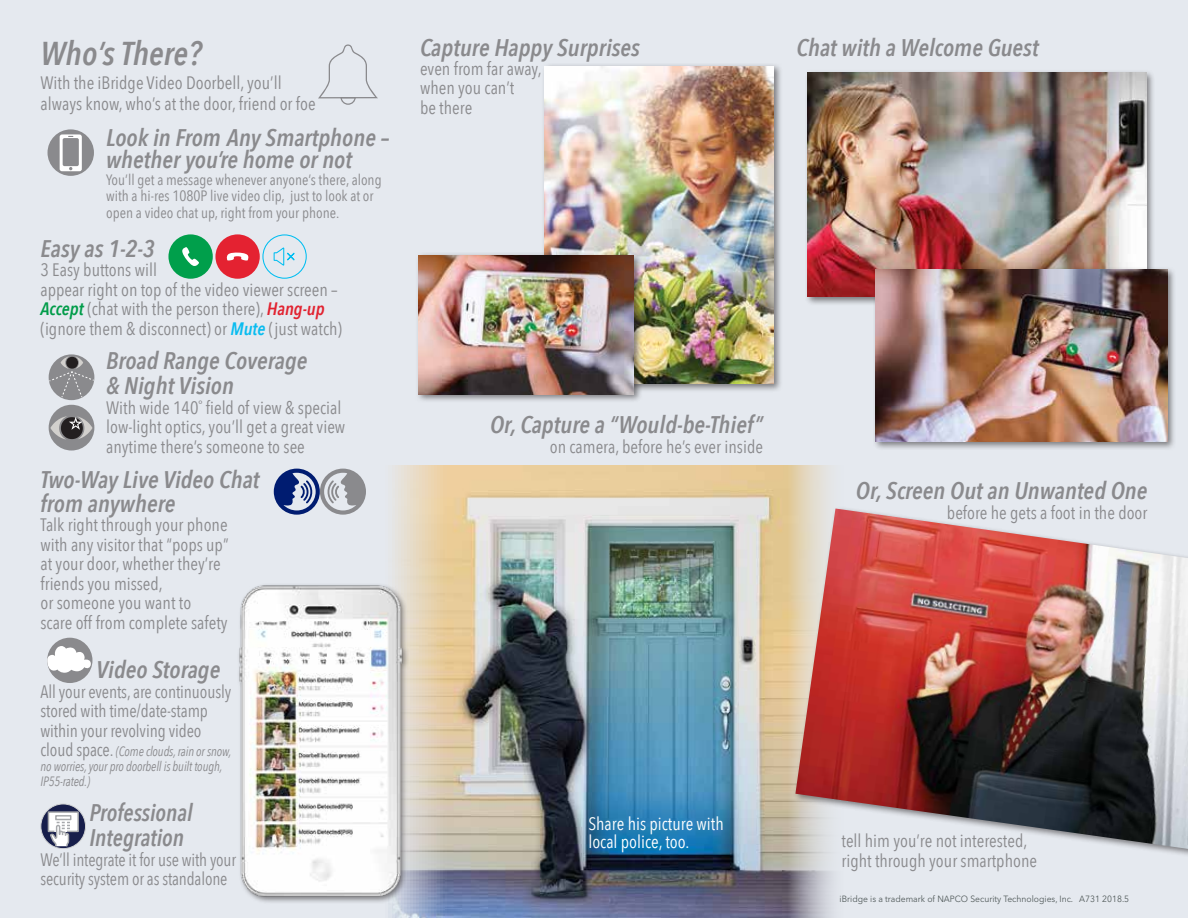
<style>
.page{position:relative;width:1188px;height:918px;background:#e5e9ef}
.page>*{position:absolute;margin:0;border:0;box-sizing:border-box;transform-origin:0 0}
.t1{font:italic 600 33px "Avenir Next Condensed";color:#8a8a8d}
.t2{font:italic 600 24px/24px "Avenir Next Condensed";color:#8a8a8d}
.t3{font:italic 600 24px/25.5px "Avenir Next Condensed";color:#8a8a8d;scale:.95 1}
.t4{font:18px/19.5px "Avenir Next Condensed";color:#8a8a8d}
.t5{font:18px/19.5px "Avenir Next Condensed";color:#8a8a8d;scale:.96 1}
.t6{font:18px/19.5px "Avenir Next Condensed";color:#8a8a8d;scale:.95 1}
.t7{font:18px/18px "Avenir Next Condensed";color:#fff}
.t8{font:15px/16.5px "Avenir Next Condensed";color:#8a8a8d}
.t9{font:italic 13.5px/15px "Avenir Next Condensed";letter-spacing:-.01em;color:#8a8a8d;scale:.93 1}
.t10{font:9px "Avenir Next LT Pro";color:#4f5858;scale:.95 1}
.s1{font-weight:600;font-style:italic;color:#009c49}
.s2{font-weight:600;font-style:italic;color:#e12230}
.s3{font-weight:600;font-style:italic;color:#09bcef}
.s4{font-style:normal;font-size:18px}
</style>
<div class="page">
<div style="left:541px;top:63px;width:242px;height:330px;background:#231f20;opacity:.55"></div>
<img style="left:544px;top:66px;width:230px;height:318px">
<div style="left:415px;top:252px;width:228px;height:151px;background:#231f20;opacity:.55"></div>
<img style="left:418px;top:255px;width:216px;height:139px">
<img style="left:273px;top:465px;width:560px;height:453px">
<div style="left:793px;top:506px;width:395px;height:352px;background:#231f20;opacity:.55"></div>
<img style="left:795px;top:509px;width:393px;height:340px">
<img style="left:239px;top:579px;width:171px;height:323px">
<div style="left:805px;top:69px;width:351px;height:237px;background:#231f20;opacity:.55"></div>
<img style="left:808px;top:73px;width:338px;height:224px">
<div style="left:873px;top:266px;width:303px;height:184px;background:#231f20;opacity:.55"></div>
<img style="left:876px;top:269px;width:291px;height:172px">
<div style="left:47px;top:638px;width:45px;height:45px;background:#8a8a8d;border-radius:50%"></div>
<svg style="left:47px;top:646px;width:44px;height:29px"></svg>
<svg style="left:274px;top:469px;width:92px;height:46px"></svg>
<div style="left:48px;top:129px;width:46px;height:47px;background:#8a8a8d;border-radius:50%"></div>
<svg style="left:60px;top:134px;width:22px;height:37px"></svg>
<div style="left:49px;top:405px;width:45px;height:46px;background:#8a8a8d;border-radius:50%"></div>
<svg style="left:50px;top:416px;width:42px;height:24px"></svg>
<div style="left:49px;top:354px;width:45px;height:46px;background:#8a8a8d;border-radius:50%"></div>
<svg style="left:49px;top:356px;width:45px;height:41px"></svg>
<svg style="left:318px;top:45px;width:60px;height:60px"></svg>
<div style="left:168px;top:234px;width:45px;height:45px;background:#009f4b;border-radius:50%"></div>
<svg style="left:182px;top:247px;width:17px;height:19px"></svg>
<div style="left:215px;top:234px;width:45px;height:45px;background:#e42231;border-radius:50%"></div>
<svg style="left:226px;top:252px;width:23px;height:9px"></svg>
<svg style="left:262px;top:234px;width:45px;height:45px"></svg>
<svg style="left:41px;top:804px;width:45px;height:45px"></svg>
<div style="left:40px;top:804px;width:46px;height:45px;border:1px solid #d1d3d4;border-radius:50%"></div>
<svg style="left:47px;top:811px;width:33px;height:37px"></svg>
<h1 class="t1" style="left:40px;top:33px;width:162px">Who’s There?</h1>
<p class="t4" style="left:40px;top:71px;width:277px;line-height:21px">With the iBridge Video Doorbell, you’ll always know, who’s at the door, friend or foe</p>
<h2 class="t2" style="left:106px;top:126px;width:285px;line-height:22.5px">Look in From Any Smartphone – whether you’re home or not</h2>
<p class="t8" style="left:106px;top:171px;width:277px">You’ll get a message whenever anyone’s there, along with a hi-res 1080P live video clip, just to look at or open a video chat up, right from your phone.</p>
<h2 class="t2" style="left:40px;top:236px;width:116px">Easy as 1-2-3</h2>
<p class="t4" style="left:40px;top:260px;width:303px">3 Easy buttons will<br>appear right on top of the video viewer screen – <span class="s1">Accept</span> (chat with the person there), <span class="s2">Hang-up </span>(ignore them &amp; disconnect) or <span class="s3">Mute</span> (just watch)</p>
<h2 class="t2" style="left:106px;top:348px;width:203px;line-height:25.5px">Broad Range Coverage &amp; Night Vision</h2>
<p class="t4" style="left:106px;top:397px;width:241px">With wide 140˚ field of view &amp; special low-light optics, you’ll get a great view anytime there’s someone to see</p>
<h2 class="t2" style="left:40px;top:467px;width:221px">Two-Way Live Video Chat from anywhere</h2>
<p class="t4" style="left:40px;top:514px;width:190px">Talk right through your phone with any visitor that “pops up” at your door, whether they’re friends you missed,<br>or someone you want to<br>scare off from complete safety</p>
<h2 class="t2" style="left:96px;top:658px;width:126px">Video Storage</h2>
<p class="t5" style="left:40px;top:681px;width:200px">All your events, are continuously stored with time/date-stamp within your revolving video</p>
<p class="t9" style="left:40px;top:744px;width:207px"><span class="s4">cloud space.</span> (Come clouds, rain or snow, no worries, your pro doorbell is built tough,<br>IP55-rated.)</p>
<h2 class="t3" style="left:89px;top:800px;width:110px">Professional<br>Integration</h2>
<p class="t6" style="left:40px;top:849px;width:208px">We’ll integrate it for use with your security system or as standalone</p>
<h2 class="t2" style="left:420px;top:35px;width:222px">Capture Happy Surprises</h2>
<p class="t4" style="left:420px;top:58px;width:123px">even from far away, when you can’t<br>be there</p>
<h2 class="t2" style="left:490px;top:413px;width:274px">Or, Capture a “Would-be-Thief”</h2>
<p class="t4" style="left:550px;top:436px;width:215px">on camera, before he’s ever inside</p>
<p class="t7" style="left:588px;top:814px;width:137px">Share his picture with local police, too.</p>
<h2 class="t2" style="left:796px;top:35px;width:244px">Chat with a Welcome Guest</h2>
<h2 class="t2" style="left:856px;top:479px;width:293px">Or, Screen Out an Unwanted One</h2>
<p class="t4" style="left:947px;top:502px;width:202px">before he gets a foot in the door</p>
<p class="t4" style="left:842px;top:830px;width:197px">tell him you’re not interested, right through your smartphone</p>
<p class="t10" style="left:840px;top:894px;width:306px">iBridge is a trademark of NAPCO Security Technologies, Inc. A731 2018.5</p>
</div>
